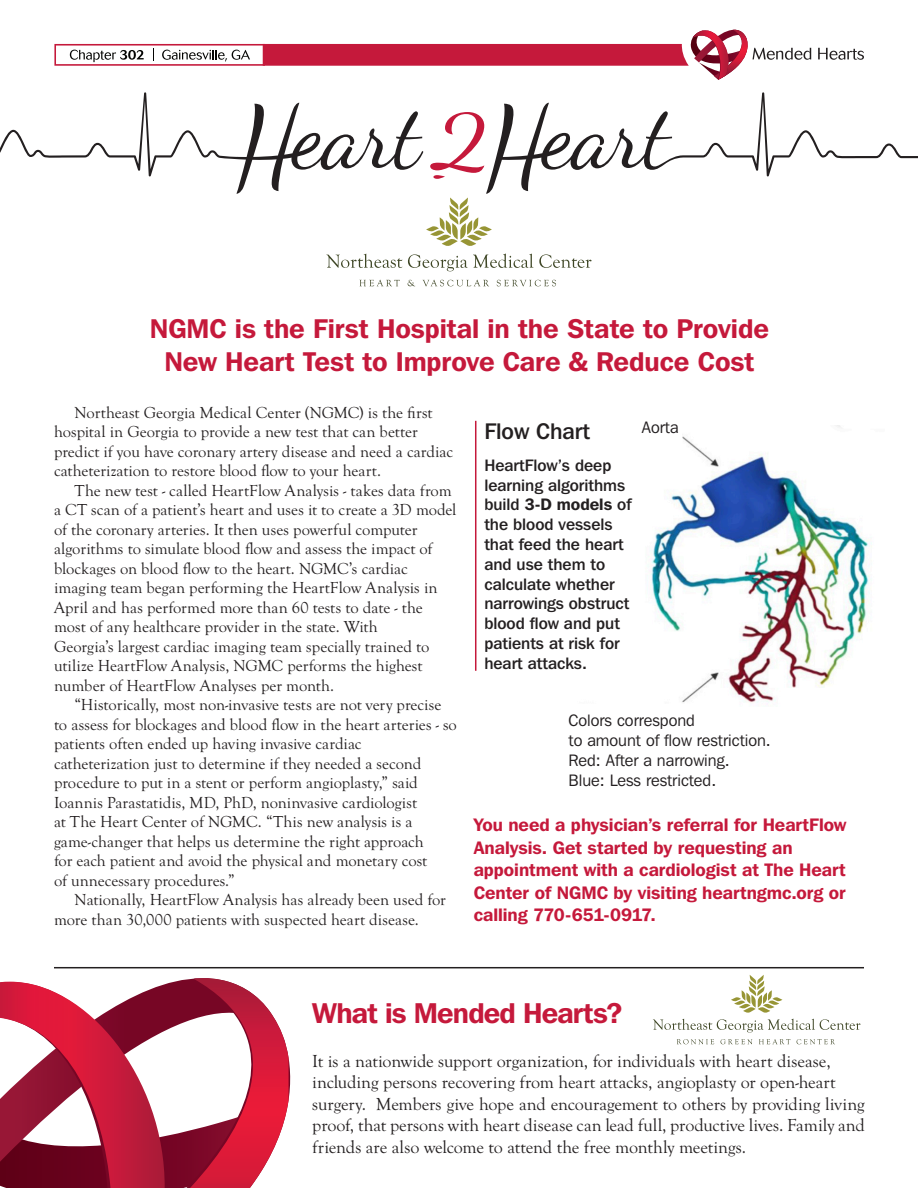
<style>
.page{position:relative;width:918px;height:1188px;background:#fff}
.page>*{position:absolute;margin:0;border:0;box-sizing:border-box;transform-origin:0 0}
.t1{font:600 28.5px "Franklin Gothic IT Cby BT";letter-spacing:-.03em;color:#c5193b}
.t2{font:600 27px "Franklin Gothic IT Cby BT";letter-spacing:-.005em;color:#c5193b}
.t3{font:500 22.5px "Franklin Gothic IT Cby BT";color:#231f20}
.t4{font:18px/21.6px "Goudy Old Sty";color:#231f20;text-align:justify}
.t5{font:600 18px "Franklin Gothic IT Cby BT";color:#c5193b}
.t6{font:16.5px/19.5px "Goudy Old Sty";color:#231f20}
.t7{font:500 16.5px "Franklin Gothic IT Cby BT";color:#231f20}
.t8{font:16.5px "Franklin Gothic IT Cby BT";color:#231f20}
.t9{font:600 16.5px "Franklin Gothic IT Cby BT";color:#231f20}
.s1{font-weight:500}
</style>
<div class="page">
<svg style="left:0;top:92px;width:918px;height:102px"></svg>
<svg style="left:430px;top:112px;width:54px;height:67px"></svg>
<svg style="left:818px;top:48px;width:46px;height:12px"></svg>
<svg style="left:54px;top:29px;width:757px;height:51px"></svg>
<hr style="left:54px;top:967px;width:810px;height:1px;background:#231f20">
<svg style="left:219px;top:979px;width:72px;height:209px"></svg>
<svg style="left:3px;top:968px;width:216px;height:220px"></svg>
<svg style="left:0;top:982px;width:165px;height:206px"></svg>
<svg style="left:426px;top:198px;width:66px;height:48px"></svg>
<svg style="left:326px;top:254px;width:76px;height:14px"></svg>
<svg style="left:408px;top:254px;width:184px;height:17px"></svg>
<svg style="left:360px;top:280px;width:40px;height:6px"></svg>
<svg style="left:408px;top:280px;width:7px;height:6px"></svg>
<svg style="left:423px;top:280px;width:66px;height:7px"></svg>
<svg style="left:497px;top:280px;width:59px;height:7px"></svg>
<svg style="left:653px;top:975px;width:208px;height:58px"></svg>
<svg style="left:677px;top:1039px;width:37px;height:5px"></svg>
<svg style="left:721px;top:1039px;width:31px;height:5px"></svg>
<svg style="left:759px;top:1039px;width:32px;height:5px"></svg>
<svg style="left:797px;top:1039px;width:38px;height:5px"></svg>
<img style="left:647px;top:425px;width:225px;height:278px">
<hr style="left:475px;top:421px;width:1px;height:250px;background:#c5193b">
<div style="left:650px;top:421px;width:32px;height:22px;background:#fff"></div>
<p class="t2" style="left:150px;top:312px;width:621px">NGMC is the First Hospital in the State to Provide</p>
<p class="t2" style="left:164px;top:345px;width:592px">New Heart Test to Improve Care &amp; Reduce Cost</p>
<p class="t6" style="left:54px;top:403px;width:401px;text-indent:21px">Northeast Georgia Medical Center (NGMC) is the first hospital in Georgia to provide a new test that can better predict if you have coronary artery disease and need a cardiac catheterization to restore blood flow to your heart.</p>
<p class="t6" style="left:54px;top:481px;width:404px;text-indent:21px">The new test - called HeartFlow Analysis - takes data from a CT scan of a patient’s heart and uses it to create a 3D model of the coronary arteries. It then uses powerful computer algorithms to simulate blood flow and assess the impact of blockages on blood flow to the heart. NGMC’s cardiac</p>
<p class="t6" style="left:54px;top:578px;width:385px">imaging team began performing the HeartFlow Analysis in<br>April and has performed more than 60 tests to date - the most of any healthcare provider in the state. With</p>
<p class="t6" style="left:54px;top:637px;width:377px">Georgia’s largest cardiac imaging team specially trained to utilize HeartFlow Analysis, NGMC performs the highest number of HeartFlow Analyses per month.</p>
<p class="t6" style="left:54px;top:695px;width:404px;text-indent:21px">“Historically, most non-invasive tests are not very precise to assess for blockages and blood flow in the heart arteries - so patients often ended up having invasive cardiac</p>
<p class="t6" style="left:54px;top:754px;width:369px">catheterization just to determine if they needed a second</p>
<p class="t6" style="left:54px;top:773px;width:365px">procedure to put in a stent or perform angioplasty,” said</p>
<p class="t6" style="left:54px;top:793px;width:371px">Ioannis Parastatidis, MD, PhD, noninvasive cardiologist at The Heart Center of NGMC. “This new analysis is a game-changer that helps us determine the right approach</p>
<p class="t6" style="left:54px;top:851px;width:375px">for each patient and avoid the physical and monetary cost</p>
<p class="t6" style="left:54px;top:871px;width:182px">of unnecessary procedures.”</p>
<p class="t6" style="left:54px;top:890px;width:393px;text-indent:21px">Nationally, HeartFlow Analysis has already been used for more than 30,000 patients with suspected heart disease.</p>
<p class="t8" style="left:642px;top:417px;width:38px">Aorta</p>
<p class="t3" style="left:484px;top:417px;width:107px">Flow Chart</p>
<p class="t7" style="left:484px;top:455px;width:129px">HeartFlow’s deep</p>
<p class="t7" style="left:484px;top:475px;width:142px">learning algorithms</p>
<p class="t9" style="left:484px;top:494px;width:149px"><span class="s1">build</span> 3-D models <span class="s1">of</span></p>
<p class="t7" style="left:484px;top:514px;width:130px">the blood vessels</p>
<p class="t7" style="left:484px;top:534px;width:141px">that feed the heart</p>
<p class="t7" style="left:484px;top:554px;width:122px">and use them to</p>
<p class="t7" style="left:484px;top:574px;width:132px">calculate whether</p>
<p class="t7" style="left:484px;top:593px;width:147px">narrowings obstruct</p>
<p class="t7" style="left:484px;top:613px;width:137px">blood flow and put</p>
<p class="t7" style="left:484px;top:633px;width:137px">patients at risk for</p>
<p class="t7" style="left:484px;top:653px;width:104px">heart attacks.</p>
<p class="t8" style="left:569px;top:710px;width:128px">Colors correspond</p>
<p class="t8" style="left:569px;top:730px;width:204px">to amount of flow restriction.</p>
<p class="t8" style="left:569px;top:750px;width:163px">Red: After a narrowing.</p>
<p class="t8" style="left:569px;top:770px;width:149px">Blue: Less restricted.</p>
<p class="t5" style="left:474px;top:814px;width:374px">You need a physician’s referral for HeartFlow</p>
<p class="t5" style="left:474px;top:836px;width:320px">Analysis. Get started by requesting an</p>
<p class="t5" style="left:474px;top:859px;width:374px">appointment with a cardiologist at The Heart</p>
<p class="t5" style="left:474px;top:881px;width:374px">Center of NGMC by visiting heartngmc.org or</p>
<p class="t5" style="left:474px;top:904px;width:184px">calling 770-651-0917.</p>
<p class="t1" style="left:312px;top:995px;width:312px">What is Mended Hearts?</p>
<p class="t4" style="left:312px;top:1050px;width:520px">It is a nationwide support organization, for individuals with heart disease,</p>
<p class="t4" style="left:312px;top:1072px;width:525px">including persons recovering from heart attacks, angioplasty or open-heart</p>
<p class="t4" style="left:312px;top:1093px;width:554px">surgery. Members give hope and encouragement to others by providing living proof, that persons with heart disease can lead full, productive lives. Family and friends are also welcome to attend the free monthly meetings.</p>
</div>
